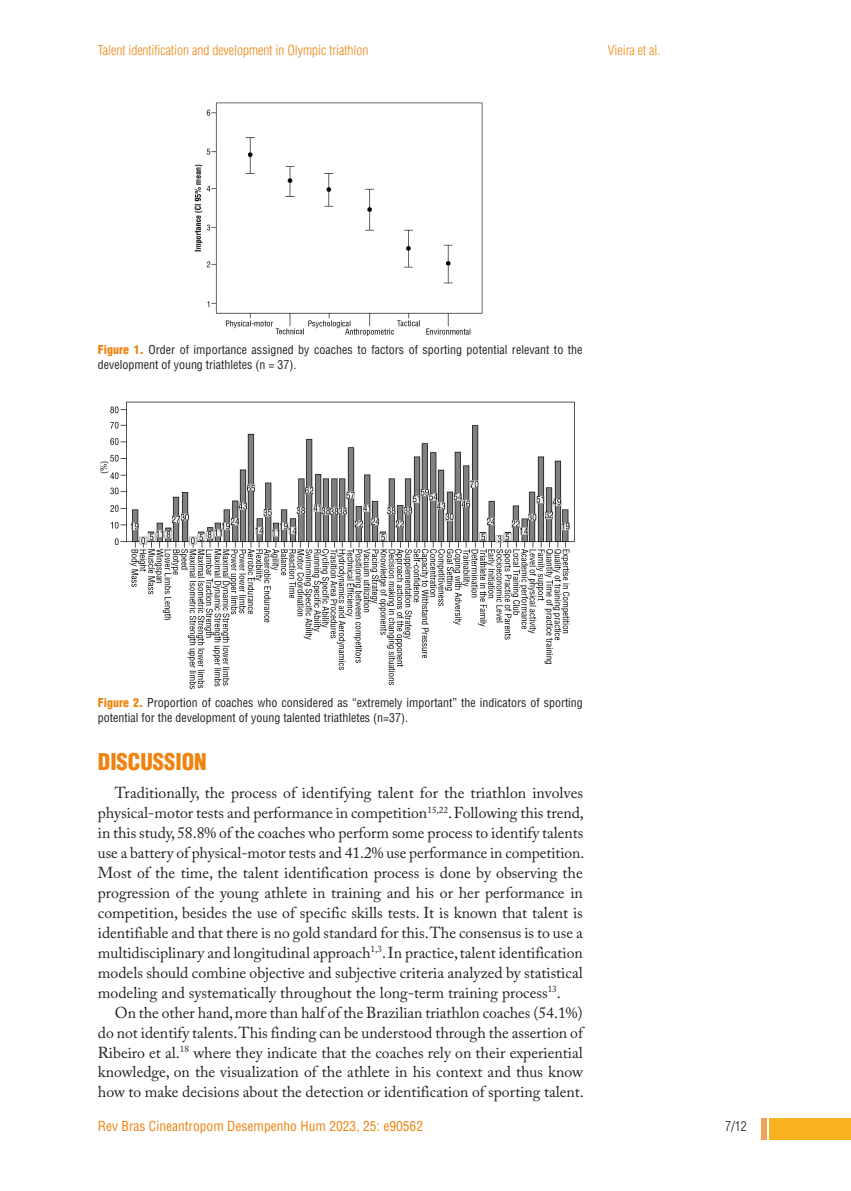
<style>
.page{position:relative;width:851px;height:1191px;background:#fff}
.page>*{position:absolute;margin:0;border:0;box-sizing:border-box;transform-origin:0 0}
.Heading1{font:900 condensed 22.5px "Helvetica LT Std";color:#ee830f}
.Paragraph{font:15.75px/20px "Adobe Caslon Pro";color:#231f20;text-align:justify}
.t1{font:300 condensed 13.5px "Helvetica LT Std";color:#ee830f}
.t2{font:condensed 13.5px "Helvetica LT Std";color:#ee830f}
.t3{font:300 condensed 13.5px "Helvetica LT Std";color:#231f20}
.FigureCaption{font:condensed 12px/14.2px "Helvetica LT Std";color:#231f20}
.s1{font-weight:900;color:#ee830f}
</style>
<div class="page">
<div style="left:761px;top:1118px;width:5px;height:22px;background:#f5a059"></div>
<div style="left:769px;top:1118px;width:81px;height:22px;background:#f8b21f"></div>
<img style="left:194px;top:102px;width:289px;height:234px">
<img style="left:100px;top:401px;width:475px;height:288px">
<p class="t1" style="left:98px;top:42px;width:272px">Talent identification and development in Olympic triathlon</p>
<p class="t1" style="left:607px;top:42px;width:54px">Vieira et al.</p>
<p class="FigureCaption" style="left:98px;top:343px;width:486px"><span class="s1">Figure 1.</span> Order of importance assigned by coaches to factors of sporting potential relevant to the development of young triathletes (n = 37).</p>
<p class="FigureCaption" style="left:98px;top:695px;width:486px"><span class="s1">Figure 2.</span> Proportion of coaches who considered as “extremely important” the indicators of sporting potential for the development of young talented triathletes (n=37).</p>
<p class="Heading1" style="left:98px;top:747px;width:110px">DISCUSSION</p>
<p class="Paragraph" style="left:98px;top:782px;width:488px;text-indent:17px">Traditionally, the process of identifying talent for the triathlon involves physical-motor tests and performance in competition<sup>15,22</sup>. Following this trend, in this study, 58.8% of the coaches who perform some process to identify talents use a battery of physical-motor tests and 41.2% use performance in competition.<br>Most of the time, the talent identification process is done by observing the progression of the young athlete in training and his or her performance in competition, besides the use of specific skills tests. It is known that talent is identifiable and that there is no gold standard for this. The consensus is to use a multidisciplinary and longitudinal approach<sup>1,3</sup>. In practice, talent identification models should combine objective and subjective criteria analyzed by statistical modeling and systematically throughout the long-term training process<sup>13</sup>.</p>
<p class="Paragraph" style="left:98px;top:1002px;width:487px;text-indent:17px">On the other hand, more than half of the Brazilian triathlon coaches (54.1%) do not identify talents. This finding can be understood through the assertion of Ribeiro et al.<sup>18</sup> where they indicate that the coaches rely on their experiential knowledge, on the visualization of the athlete in his context and thus know how to make decisions about the detection or identification of sporting talent.</p>
<p class="t2" style="left:98px;top:1118px;width:327px">Rev Bras Cineantropom Desempenho Hum 2023, 25: e90562</p>
<p class="t3" style="left:724px;top:1118px;width:23px">7/12</p>
</div>
